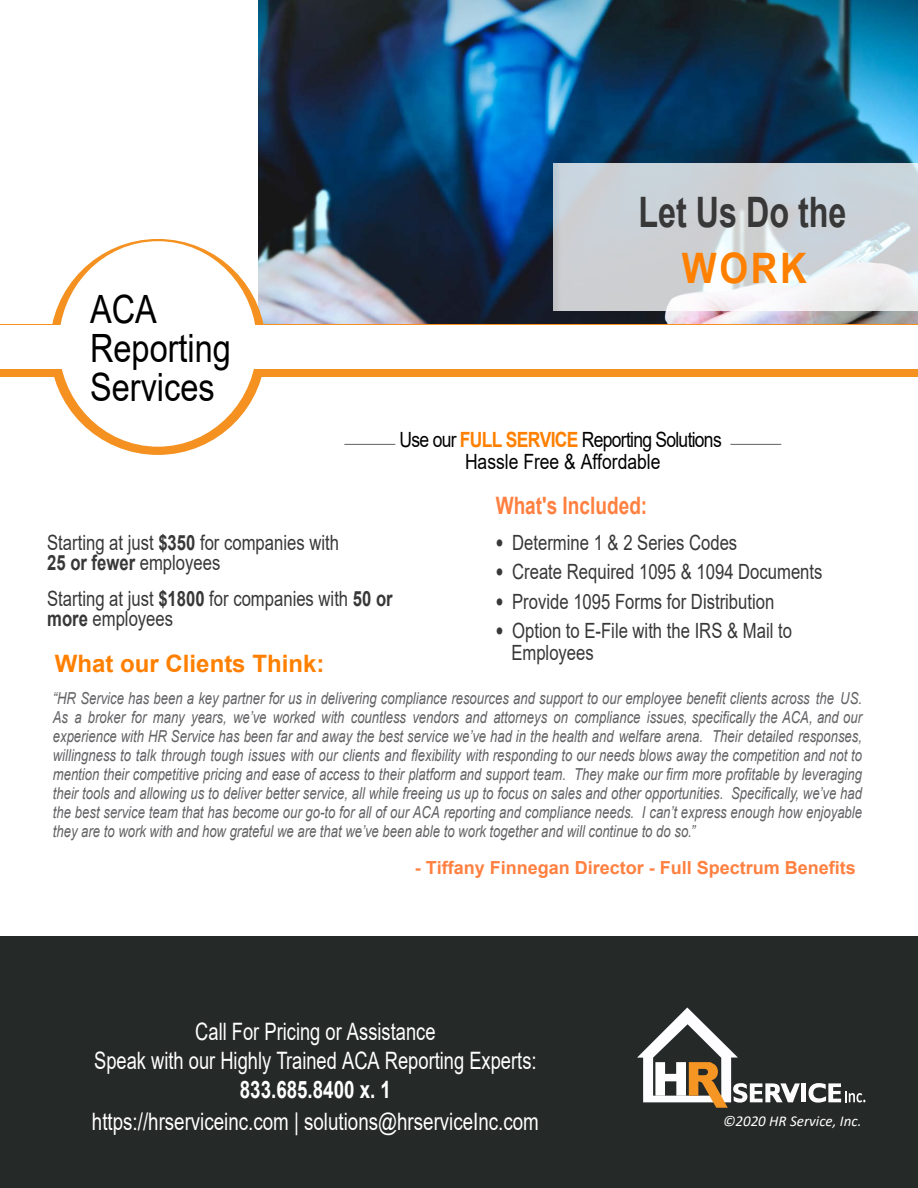
<style>
.page{position:relative;width:918px;height:1188px;background:#fff}
.page>*{position:absolute;margin:0;border:0;box-sizing:border-box;transform-origin:0 0}
.t1{font:700 42px "Arial";color:#383839;scale:.77 1}
.t2{font:700 42px "Arial";color:#ff8000;scale:.88 1}
.t3{font:39px/39px "Arial";color:#000;scale:.83 1}
.t4{font:24px/30px "Arial";color:#fff;text-align:center;scale:.76 1}
.t5{font:700 24px "Arial";color:#ff8000}
.t6{font:700 24px "Arial";color:#ff8040;scale:.79 1}
.t7{font:21px/20px "Arial";color:#383839;scale:.79 1}
.t8{font:21px/21.5px "Arial";letter-spacing:-.04em;color:#000;text-align:center;scale:.83 1}
.t9{font:700 18px "Arial";color:#ff8040}
.Body_Text{font:italic 16.5px/19px "Arial";color:#636366;text-align:justify;scale:.79 1}
.t10{font:italic 15px "Calibri";color:#fff}
.s1{font-weight:700;color:#ff8000}
.s2{font-family:"Calibri";font-size:22.65px}
.s3{font-weight:700}
</style>
<div class="page">
<img style="left:259px;top:1px;width:658px;height:324px">
<div style="left:50px;top:239px;width:216px;height:216px;background:#f49121;border-radius:50%"></div>
<div style="left:0;top:325px;width:918px;height:52px;background:#f49121"></div>
<div style="left:0;top:326px;width:918px;height:43px;background:#fff"></div>
<div style="left:59px;top:241px;width:198px;height:206px;background:#fff;border-radius:50%"></div>
<svg style="left:554px;top:164px;width:364px;height:147px;background:#d2d7db"></svg>
<div style="left:0;top:936px;width:918px;height:252px;background:#252928"></div>
<div style="left:801px;top:1083px;width:5px;height:19px;background:#fcfcfc"></div>
<svg style="left:809px;top:1083px;width:56px;height:20px"></svg>
<svg style="left:637px;top:1007px;width:163px;height:101px"></svg>
<hr style="left:344px;top:444px;width:51px;height:1px;background:#616164">
<hr style="left:730px;top:444px;width:51px;height:1px;background:#616164">
<h2 class="t3" style="left:90px;top:290px;width:171px">ACA<br>Reporting<br>Services</h2>
<p class="t1" style="left:638px;top:183px;width:272px">Let Us Do the</p>
<p class="t2" style="left:682px;top:238px;width:144px">WORK</p>
<p class="t8" style="left:400px;top:429px;width:390px">Use our <span class="s1">FULL SERVICE</span> Reporting Solutions<br>Hassle Free &amp; Affordable</p>
<p class="t6" style="left:496px;top:489px;width:193px">What's Included:</p>
<p class="t7" style="left:495px;top:532px;width:308px"><span class="s2">•</span> Determine 1 &amp; 2 Series Codes</p>
<p class="t7" style="left:495px;top:562px;width:416px"><span class="s2">•</span> Create Required 1095 &amp; 1094 Documents</p>
<p class="t7" style="left:495px;top:591px;width:355px"><span class="s2">•</span> Provide 1095 Forms for Distribution</p>
<p class="t7" style="left:511px;top:620px;width:357px;line-height:22.2px;text-indent:-16px"><span class="s2">•</span> Option to E-File with the IRS &amp; Mail to<br>Employees</p>
<p class="Body_Text" style="left:53px;top:689px;width:1026px">“HR Service has been a key partner for us in delivering compliance resources and support to our employee benefit clients across the US.<br>As a broker for many years, we’ve worked with countless vendors and attorneys on compliance issues, specifically the ACA, and our experience with HR Service has been far and away the best service we’ve had in the health and welfare arena. Their detailed responses, willingness to talk through tough issues with our clients and flexibility with responding to our needs blows away the competition and not to mention their competitive pricing and ease of access to their platform and support team. They make our firm more profitable by leveraging their tools and allowing us to deliver better service, all while freeing us up to focus on sales and other opportunities. Specifically, we’ve had the best service team that has become our go-to for all of our ACA reporting and compliance needs. I can’t express enough how enjoyable they are to work with and how grateful we are that we’ve been able to work together and will continue to do so.”</p>
<p class="t7" style="left:47px;top:533px;width:371px">Starting at just <span class="s3">$350</span> for companies with<br><span class="s3">25 or fewer</span> employees</p>
<p class="t7" style="left:47px;top:588px;width:439px">Starting at just <span class="s3">$1800</span> for companies with <span class="s3">50 or more</span> employees</p>
<p class="t5" style="left:55px;top:647px;width:271px">What our Clients Think:</p>
<p class="t9" style="left:415px;top:855px;width:443px">- Tiffany Finnegan Director - Full Spectrum Benefits</p>
<p class="t4" style="left:92px;top:1016px;width:590px">Call For Pricing or Assistance<br>Speak with our Highly Trained ACA Reporting Experts:<br><span class="s3">833.685.8400 x. 1<br></span>https://hrserviceinc.com | solutions@hrserviceInc.com</p>
<p class="t10" style="left:723px;top:1110px;width:140px">©2020 HR Service, Inc.</p>
</div>
